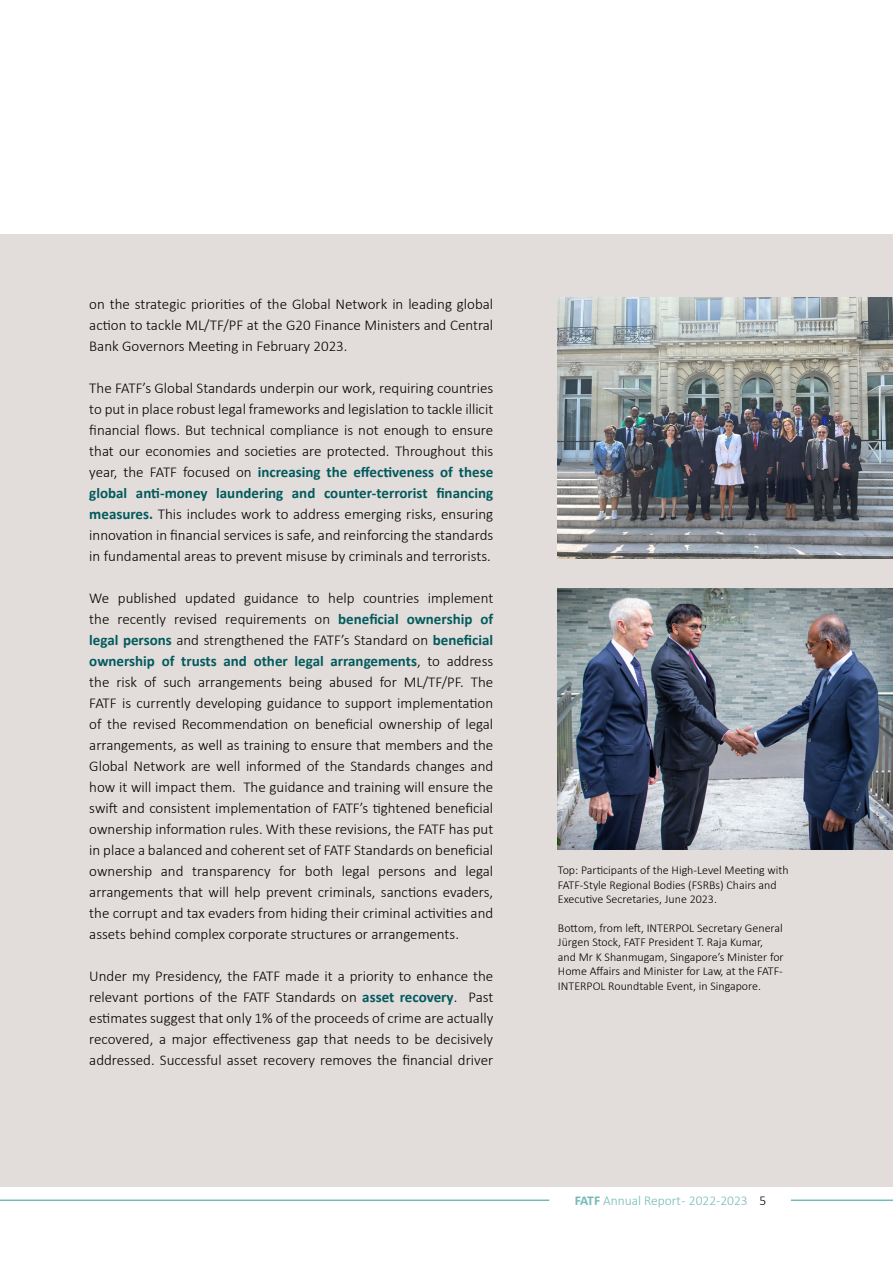
<style>
.page{position:relative;width:893px;height:1263px;background:#fff}
.page>*{position:absolute;margin:0;border:0;box-sizing:border-box;transform-origin:0 0}
.t1{font:300 15px/21px "Calibri";color:#000;text-align:justify}
.t2{font:300 13.5px "Calibri";color:#74bbb8}
.t3{font:300 12px/14.4px "Calibri";color:#000}
.s1{font-weight:700;color:#025a5c}
.s2{font-weight:700}
.s3{color:#000}
</style>
<div class="page">
<div style="left:0;top:234px;width:893px;height:952px;background:#e2dddb"></div>
<img style="left:558px;top:298px;width:335px;height:260px">
<img style="left:558px;top:589px;width:335px;height:260px">
<hr style="left:791px;top:1199px;width:102px;height:2px;background:#74bbb8">
<hr style="left:0;top:1199px;width:549px;height:2px;background:#74bbb8">
<p class="t1" style="left:89px;top:293px;width:405px">on the strategic priorities of the Global Network in leading global action to tackle ML/TF/PF at the G20 Finance Ministers and Central Bank Governors Meeting in February 2023.</p>
<p class="t1" style="left:89px;top:377px;width:405px">The FATF’s Global Standards underpin our work, requiring countries to put in place robust legal frameworks and legislation to tackle illicit financial flows. But technical compliance is not enough to ensure that our economies and societies are protected. Throughout this year, the FATF focused on <span class="s1">increasing the effectiveness of these global anti-money laundering and counter-terrorist financing measures.</span> This includes work to address emerging risks, ensuring innovation in financial services is safe, and reinforcing the standards in fundamental areas to prevent misuse by criminals and terrorists.</p>
<p class="t1" style="left:89px;top:587px;width:405px">We published updated guidance to help countries implement the recently revised requirements on <span class="s1">beneficial ownership of legal persons</span> and strengthened the FATF’s Standard on <span class="s1">beneficial ownership of trusts and other legal arrangements</span>, to address the risk of such arrangements being abused for ML/TF/PF. The FATF is currently developing guidance to support implementation of the revised Recommendation on beneficial ownership of legal arrangements, as well as training to ensure that members and the Global Network are well informed of the Standards changes and how it will impact them. The guidance and training will ensure the swift and consistent implementation of FATF’s tightened beneficial ownership information rules. With these revisions, the FATF has put in place a balanced and coherent set of FATF Standards on beneficial ownership and transparency for both legal persons and legal arrangements that will help prevent criminals, sanctions evaders, the corrupt and tax evaders from hiding their criminal activities and assets behind complex corporate structures or arrangements.</p>
<p class="t1" style="left:89px;top:965px;width:405px">Under my Presidency, the FATF made it a priority to enhance the relevant portions of the FATF Standards on <span class="s1">asset recovery</span>. Past estimates suggest that only 1% of the proceeds of crime are actually recovered, a major effectiveness gap that needs to be decisively addressed. Successful asset recovery removes the financial driver</p>
<p class="t3" style="left:558px;top:863px;width:232px">Top: Participants of the High-Level Meeting with<br>FATF-Style Regional Bodies (FSRBs) Chairs and<br>Executive Secretaries, June 2023.</p>
<p class="t3" style="left:558px;top:921px;width:227px">Bottom, from left, INTERPOL Secretary General Jürgen Stock, FATF President T. Raja Kumar, and Mr K Shanmugam, Singapore’s Minister for Home Affairs and Minister for Law, at the FATF-INTERPOL Roundtable Event, in Singapore.</p>
<p class="t2" style="left:575px;top:1192px;width:193px"><span class="s2">FATF</span> Annual Report - 2022-2023 <span class="s3">5</span></p>
</div>
